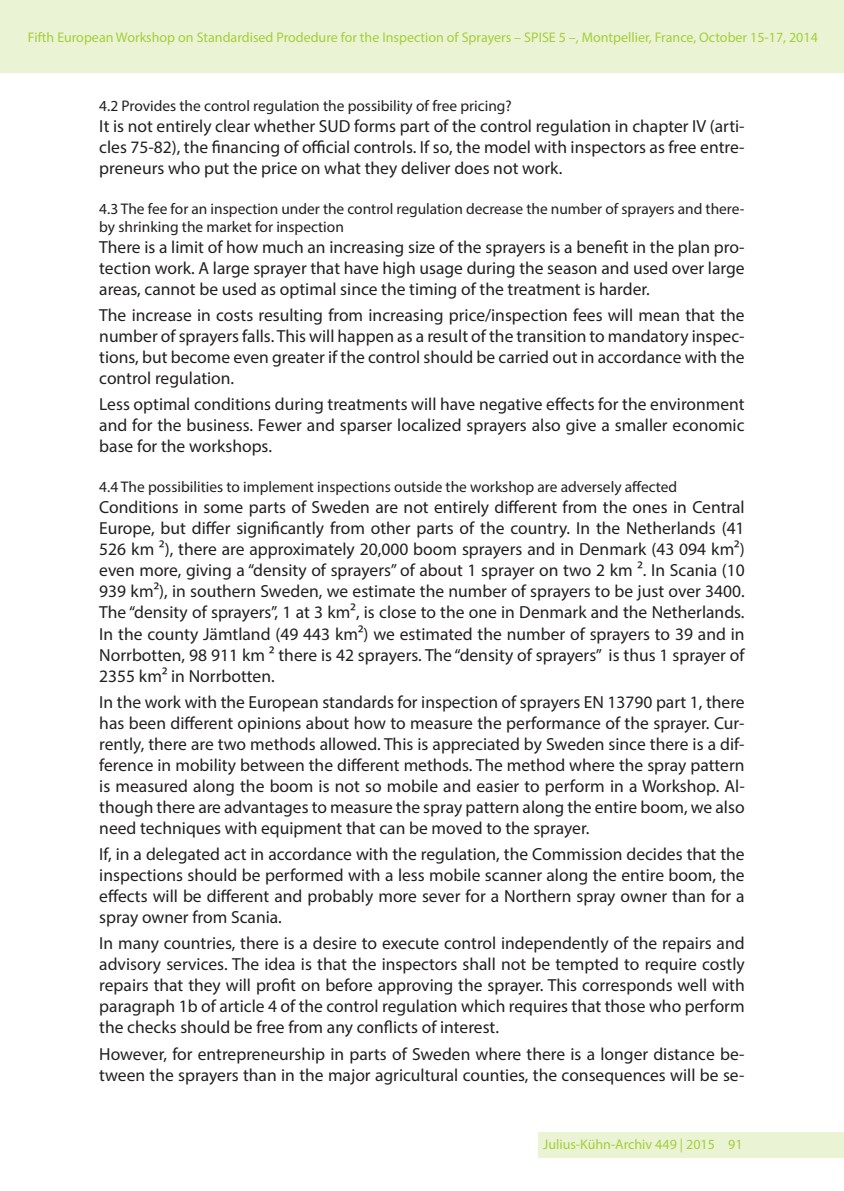
<style>
.page{position:relative;width:844px;height:1191px;background:#fff}
.page>*{position:absolute;margin:0;border:0;box-sizing:border-box;transform-origin:0 0}
.t1{font:17.5px/21px "Myriad Pro";color:#231f20;text-align:justify}
.t2{font:15.4px/17.5px "Myriad Pro";color:#231f20}
.t3{font:14px "Myriad Pro";color:#a6ce39}
</style>
<div class="page">
<div style="left:0;top:0;width:843px;height:72px;background:#eaf3d4"></div>
<div style="left:538px;top:1132px;width:305px;height:25px;background:#eaf3d4"></div>
<p class="t3" style="left:28px;top:29px;width:791px">Fifth European Workshop on Standardised Prodedure for the Inspection of Sprayers – SPISE 5 –, Montpellier, France, October 15-17, 2014</p>
<p class="t2" style="left:99px;top:97px;width:414px">4.2 Provides the control regulation the possibility of free pricing?</p>
<p class="t1" style="left:99px;top:115px;width:646px">It is not entirely clear whether SUD forms part of the control regulation in chapter IV (arti&shy;cles 75-82), the financing of official controls. If so, the model with inspectors as free entre&shy;preneurs who put the price on what they deliver does not work.</p>
<p class="t2" style="left:99px;top:200px;width:646px">4.3 The fee for an inspection under the control regulation decrease the number of sprayers and there&shy;by shrinking the market for inspection</p>
<p class="t1" style="left:99px;top:236px;width:646px">There is a limit of how much an increasing size of the sprayers is a benefit in the plan pro&shy;tection work. A large sprayer that have high usage during the season and used over large areas, cannot be used as optimal since the timing of the treatment is harder.</p>
<p class="t1" style="left:99px;top:304px;width:646px">The increase in costs resulting from increasing price/inspection fees will mean that the number of sprayers falls. This will happen as a result of the transition to mandatory inspec&shy;tions, but become even greater if the control should be carried out in accordance with the control regulation.</p>
<p class="t1" style="left:99px;top:393px;width:646px">Less optimal conditions during treatments will have negative effects for the environment and for the business. Fewer and sparser localized sprayers also give a smaller economic base for the workshops.</p>
<p class="t2" style="left:99px;top:478px;width:579px">4.4 The possibilities to implement inspections outside the workshop are adversely affected</p>
<p class="t1" style="left:99px;top:497px;width:646px">Conditions in some parts of Sweden are not entirely different from the ones in Central Europe, but differ significantly from other parts of the country. In the Netherlands (41<br>526 km ²), there are approximately 20,000 boom sprayers and in Denmark (43 094 km²) even more, giving a “density of sprayers” of about 1 sprayer on two 2 km ². In Scania (10<br>939 km²), in southern Sweden, we estimate the number of sprayers to be just over 3400.<br>The “density of sprayers”, 1 at 3 km², is close to the one in Denmark and the Netherlands.<br>In the county Jämtland (49 443 km²) we estimated the number of sprayers to 39 and in Norrbotten, 98 911 km ² there is 42 sprayers. The “density of sprayers” is thus 1 sprayer of 2355 km² in Norrbotten.</p>
<p class="t1" style="left:99px;top:691px;width:646px">In the work with the European standards for inspection of sprayers EN 13790 part 1, there has been different opinions about how to measure the performance of the sprayer. Cur&shy;rently, there are two methods allowed. This is appreciated by Sweden since there is a dif&shy;ference in mobility between the different methods. The method where the spray pattern is measured along the boom is not so mobile and easier to perform in a Workshop. Al&shy;though there are advantages to measure the spray pattern along the entire boom, we also need techniques with equipment that can be moved to the sprayer.</p>
<p class="t1" style="left:99px;top:843px;width:646px">If, in a delegated act in accordance with the regulation, the Commission decides that the inspections should be performed with a less mobile scanner along the entire boom, the effects will be different and probably more sever for a Northern spray owner than for a spray owner from Scania.</p>
<p class="t1" style="left:99px;top:932px;width:646px">In many countries, there is a desire to execute control independently of the repairs and advisory services. The idea is that the inspectors shall not be tempted to require costly repairs that they will profit on before approving the sprayer. This corresponds well with paragraph 1b of article 4 of the control regulation which requires that those who perform the checks should be free from any conflicts of interest.</p>
<p class="t1" style="left:99px;top:1043px;width:646px">However, for entrepreneurship in parts of Sweden where there is a longer distance be&shy;tween the sprayers than in the major agricultural counties, the consequences will be se-</p>
<p class="t3" style="left:543px;top:1136px;width:173px">Julius-Kühn-Archiv 449 | 2015</p>
<p class="t3" style="left:728px;top:1135px;width:16px">91</p>
</div>
